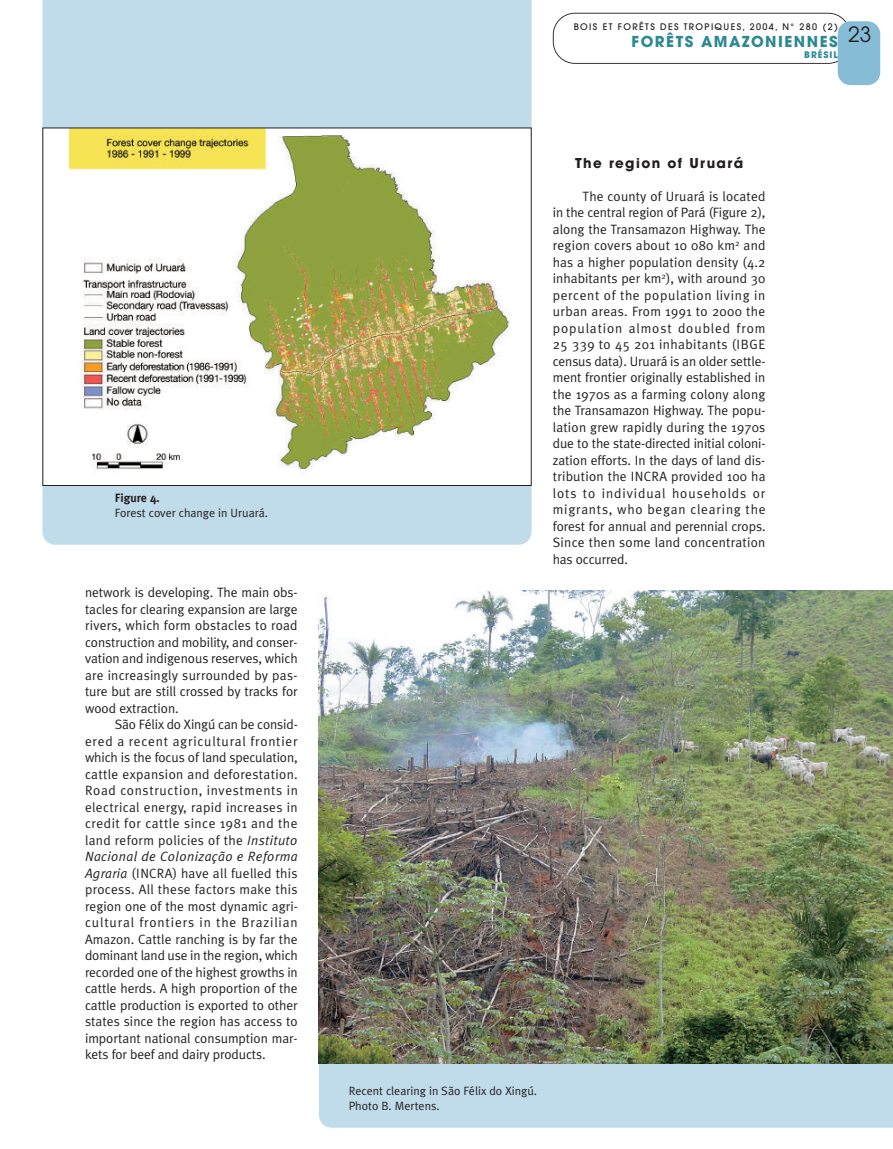
<style>
.page{position:relative;width:893px;height:1149px;background:#fff}
.page>*{position:absolute;margin:0;border:0;box-sizing:border-box;transform-origin:0 0}
.t1{font:700 15px "Avant Garde";letter-spacing:.1em;color:#2c8993}
.t2{font:13.5px/16.5px "Meta Plus Normal";letter-spacing:-.005em;color:#231f20;text-align:justify}
.t3{font:700 13.5px "Avant Garde";letter-spacing:.1em;color:#231f20}
.t4{font:12px/15px "Meta Plus Normal";color:#231f20}
.t5{font:700 12px "Meta Plus";color:#231f20}
.t6{font:500 9px "Avant Garde";letter-spacing:.15em;color:#231f20}
.t7{font:700 9px "Avant Garde";letter-spacing:.1em;color:#2c8993}
.s1{font-style:italic}
</style>
<div class="page">
<div style="left:43px;top:0;width:488px;height:544px;background:#c0dbe9"></div>
<div style="left:319px;top:1063px;width:574px;height:64px;background:#c0dbe9"></div>
<svg style="left:553px;top:13px;width:294px;height:51px"></svg>
<div style="left:838px;top:21px;width:42px;height:64px;background:#86bcd6;border-radius:13px"></div>
<div style="left:43px;top:128px;width:488px;height:357px;background:#fff"></div>
<img style="left:69px;top:130px;width:441px;height:341px">
<img style="left:319px;top:590px;width:574px;height:473px">
<p class="t5" style="left:115px;top:490px;width:46px">Figure 4.</p>
<p class="t4" style="left:115px;top:505px;width:155px">Forest cover change in Uruará.</p>
<p class="t2" style="left:85px;top:584px;width:214px">network is developing. The main obs&shy;tacles for clearing expansion are large rivers, which form obstacles to road construction and mobility, and conser&shy;vation and indigenous reserves, which are increasingly surrounded by pas&shy;ture but are still crossed by tracks for wood extraction.</p>
<p class="t2" style="left:85px;top:716px;width:214px;text-indent:30px">São Félix do Xingú can be consid&shy;ered a recent agricultural frontier which is the focus of land speculation, cattle expansion and deforestation.<br>Road construction, investments in electrical energy, rapid increases in credit for cattle since 1981 and the land reform policies of the <span class="s1">Instituto Nacional de Colonização e Reforma Agraria</span> (INCRA) have all fuelled this process. All these factors make this region one of the most dynamic agri&shy;cultural frontiers in the Brazilian Amazon. Cattle ranching is by far the dominant land use in the region, which recorded one of the highest growths in cattle herds. A high proportion of the cattle production is exported to other states since the region has access to important national consumption mar&shy;kets for beef and dairy products.</p>
<p class="t6" style="left:574px;top:23px;width:266px">BOIS ET FORÊTS DES TROPIQUES, 2004, N° 280 (2)</p>
<p class="t1" style="left:632px;top:36px;width:241px">FORÊTS AMAZONIENNES <sup>23</sup></p>
<p class="t7" style="left:804px;top:51px;width:35px">BRÉSIL</p>
<p class="t3" style="left:575px;top:158px;width:170px">The region of Uruará</p>
<p class="t2" style="left:553px;top:188px;width:214px;text-indent:30px">The county of Uruará is located in the central region of Pará (Figure 2), along the Transamazon Highway. The region covers about 10 080 km<sup>2</sup> and has a higher population density (4.2 inhabitants per km<sup>2</sup>), with around 30 percent of the population living in urban areas. From 1991 to 2000 the population almost doubled from 25 339 to 45 201 inhabitants (IBGE census data). Uruará is an older settle&shy;ment frontier originally established in the 1970s as a farming colony along the Transamazon Highway. The popu&shy;lation grew rapidly during the 1970s due to the state-directed initial coloni&shy;zation efforts. In the days of land dis&shy;tribution the INCRA provided 100 ha lots to individual households or migrants, who began clearing the forest for annual and perennial crops.<br>Since then some land concentration has occurred.</p>
<p class="t4" style="left:349px;top:1083px;width:190px">Recent clearing in São Félix do Xingú.<br>Photo B. Mertens.</p>
</div>
